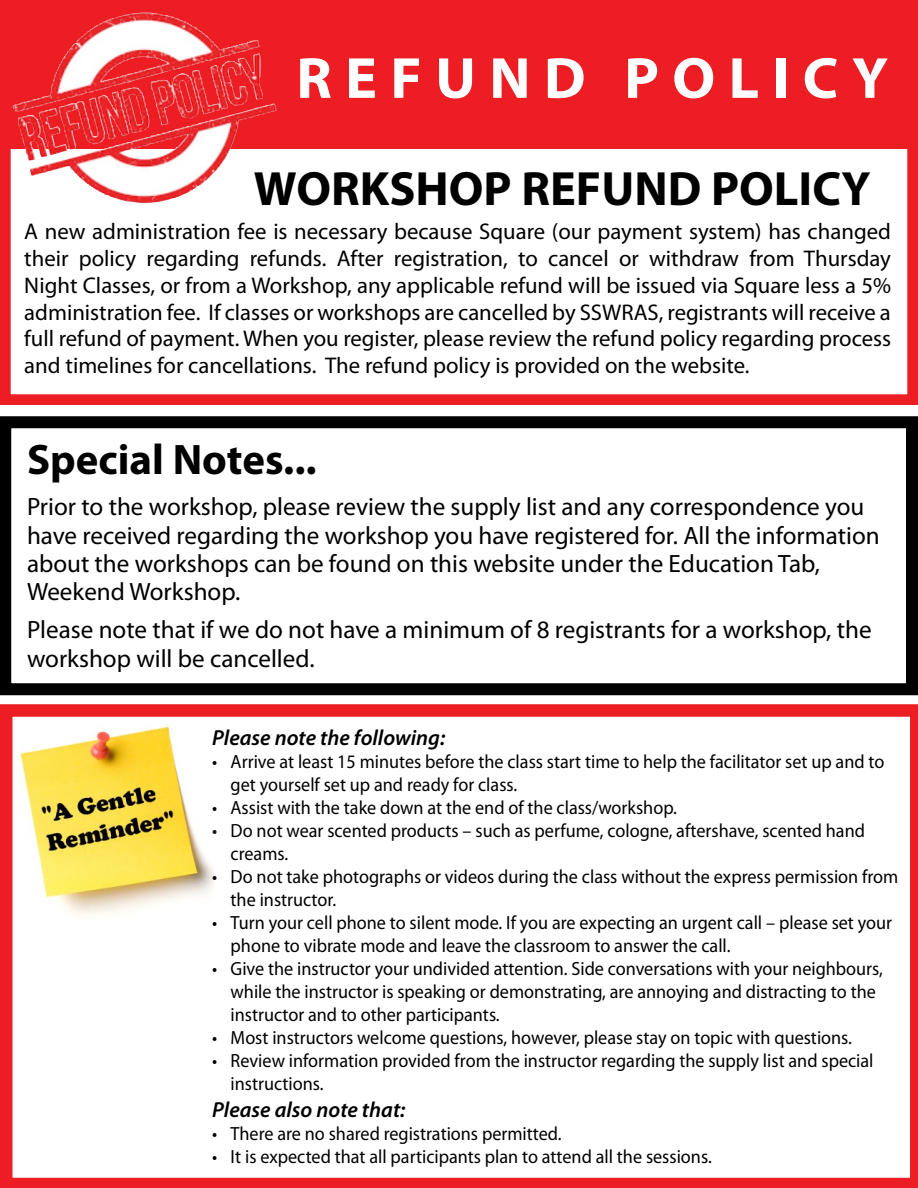
<style>
.page{position:relative;width:918px;height:1188px;background:#fff}
.page>*{position:absolute;margin:0;border:0;box-sizing:border-box;transform-origin:0 0}
.t1{font:700 58.5px "Myriad Pro";letter-spacing:.22em;color:#fff}
.t2{font:700 48.3px "Myriad Pro";color:#000}
.t3{font:700 42.9px "Myriad Pro";color:#000}
.t4{font:25.05px/28.3px "Myriad Pro";color:#000}
.t5{font:22.8px/27px "Myriad Pro";color:#000;text-align:justify}
.t6{font:italic 600 21.9px "Myriad Pro";color:#000}
.t7{font:19.05px/23px "Myriad Pro";color:#000;scale:.95 1}
</style>
<div class="page">
<div style="left:0;top:0;width:918px;height:405px;border:11px solid #ed1d24"></div>
<div style="left:0;top:0;width:918px;height:148px;background:#ed1d24"></div>
<img style="left:12px;top:18px;width:248px;height:94px">
<div style="left:0;top:416px;width:918px;height:279px;border:12px solid #000"></div>
<svg style="left:0;top:704px;width:918px;height:484px"></svg>
<img style="left:18px;top:724px;width:196px;height:196px">
<p class="t1" style="left:296px;top:40px;width:593px">REFUND POLICY</p>
<p class="t2" style="left:254px;top:157px;width:618px">WORKSHOP REFUND POLICY</p>
<p class="t5" style="left:24px;top:217px;width:868px">A new administration fee is necessary because Square (our payment system) has changed their policy regarding refunds. After registration, to cancel or withdraw from Thursday Night Classes, or from a Workshop, any applicable refund will be issued via Square less a 5% administration fee. If classes or workshops are cancelled by SSWRAS, registrants will receive a full refund of payment. When you register, please review the refund policy regarding process and timelines for cancellations. The refund policy is provided on the website.</p>
<p class="t3" style="left:27px;top:431px;width:291px">Special Notes...</p>
<p class="t4" style="left:27px;top:492px;width:854px">Prior to the workshop, please review the supply list and any correspondence you have received regarding the workshop you have registered for. All the information about the workshops can be found on this website under the Education Tab, Weekend Workshop.</p>
<p class="t4" style="left:27px;top:615px;width:846px">Please note that if we do not have a minimum of 8 registrants for a workshop, the workshop will be cancelled.</p>
<p class="t6" style="left:212px;top:724px;width:235px">Please note the following:</p>
<p class="t7" style="left:231px;top:750px;width:690px;text-indent:-18px">• Arrive at least 15 minutes before the class start time to help the facilitator set up and to get yourself set up and ready for class.</p>
<p class="t7" style="left:212px;top:796px;width:491px">• Assist with the take down at the end of the class/workshop.</p>
<p class="t7" style="left:231px;top:819px;width:669px;text-indent:-18px">• Do not wear scented products – such as perfume, cologne, aftershave, scented hand creams.</p>
<p class="t7" style="left:231px;top:865px;width:704px;text-indent:-18px">• Do not take photographs or videos during the class without the express permission from the instructor.</p>
<p class="t7" style="left:231px;top:911px;width:698px;text-indent:-18px">• Turn your cell phone to silent mode. If you are expecting an urgent call – please set your phone to vibrate mode and leave the classroom to answer the call.</p>
<p class="t7" style="left:231px;top:957px;width:688px;text-indent:-18px">• Give the instructor your undivided attention. Side conversations with your neighbours, while the instructor is speaking or demonstrating, are annoying and distracting to the instructor and to other participants.</p>
<p class="t7" style="left:212px;top:1026px;width:675px">• Most instructors welcome questions, however, please stay on topic with questions.</p>
<p class="t7" style="left:231px;top:1049px;width:678px;text-indent:-18px">• Review information provided from the instructor regarding the supply list and special instructions.</p>
<p class="t6" style="left:212px;top:1096px;width:195px">Please also note that:</p>
<p class="t7" style="left:212px;top:1122px;width:369px">• There are no shared registrations permitted.</p>
<p class="t7" style="left:212px;top:1145px;width:527px">• It is expected that all participants plan to attend all the sessions.</p>
</div>
